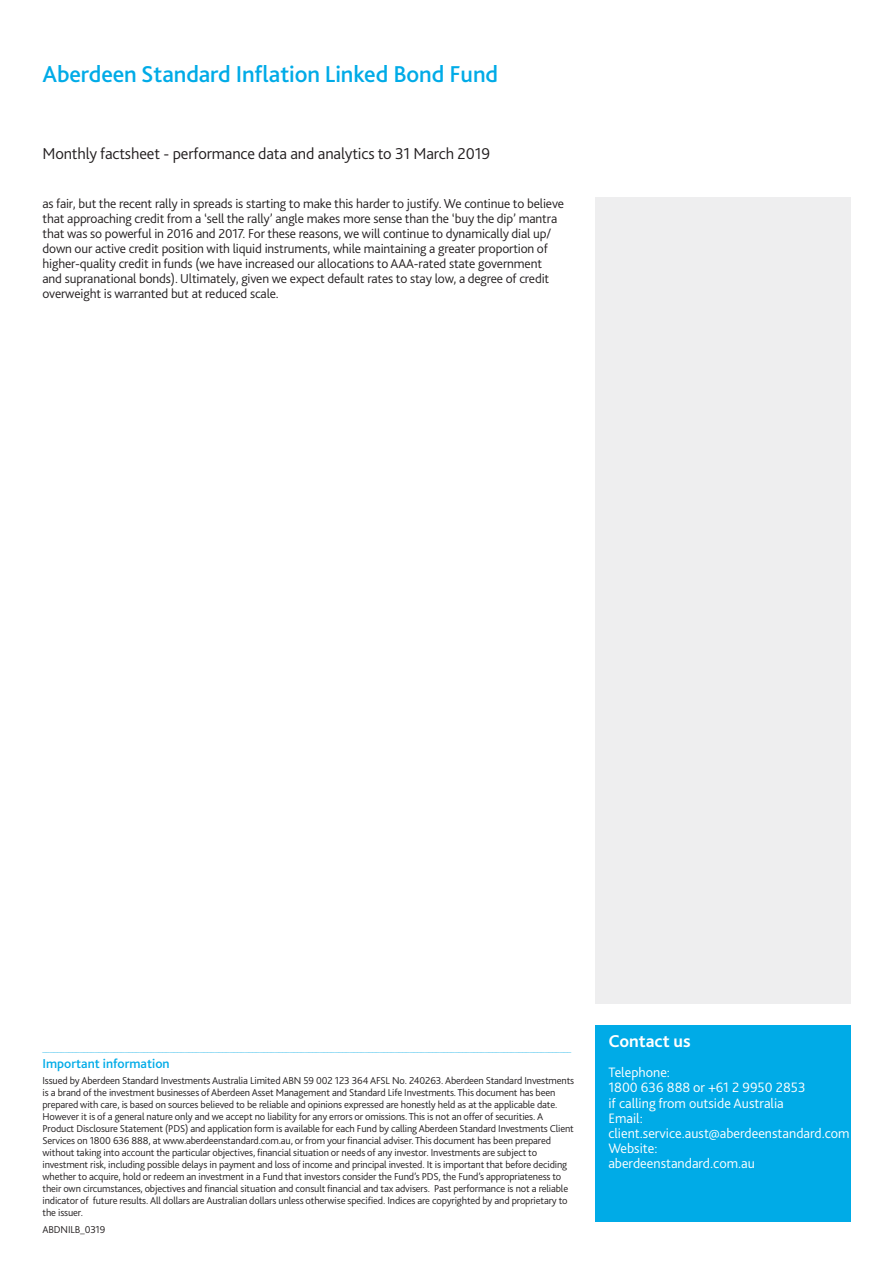
<style>
.page{position:relative;width:893px;height:1263px;background:#fff}
.page>*{position:absolute;margin:0;border:0;box-sizing:border-box;transform-origin:0 0}
.t1{font:500 24px "Bliss 2";letter-spacing:-.005em;color:#00abe7}
.t2{font:700 18px "Bliss 2";color:#fff}
.t3{font:300 16.5px "Bliss 2";letter-spacing:-.01em;color:#231f20}
.t4{font:300 14.25px/15px "Bliss 2";color:#fff}
.t5{font:300 13.5px/15px "Bliss 2";letter-spacing:-.01em;color:#231f20}
.t6{font:500 13.5px "Bliss 2";color:#00abe7}
.t7{font:300 10.5px/12px "Bliss 2";letter-spacing:-.015em;color:#231f20}
.t8{font:7.5px "Times New Roman";color:#00abe7}
</style>
<div class="page">
<div style="left:595px;top:197px;width:255px;height:806px;background:#eeeeef"></div>
<div style="left:595px;top:1025px;width:255px;height:196px;background:#00abe7"></div>
<h1 class="t1" style="left:43px;top:59px;width:457px">Aberdeen Standard Inflation Linked Bond Fund</h1>
<h3 class="t3" style="left:43px;top:143px;width:449px">Monthly factsheet - performance data and analytics to 31 March 2019</h3>
<p class="t5" style="left:43px;top:196px;width:523px">as fair, but the recent rally in spreads is starting to make this harder to justify. We continue to believe that approaching credit from a ‘sell the rally’ angle makes more sense than the ‘buy the dip’ mantra that was so powerful in 2016 and 2017. For these reasons, we will continue to dynamically dial up/ down our active credit position with liquid instruments, while maintaining a greater proportion of higher-quality credit in funds (we have increased our allocations to AAA-rated state government and supranational bonds). Ultimately, given we expect default rates to stay low, a degree of credit overweight is warranted but at reduced scale.</p>
<p class="t8" style="left:43px;top:1043px;width:530px">_____________________________________________________________________________________________________________________________________________</p>
<p class="t6" style="left:43px;top:1054px;width:129px">Important information</p>
<p class="t7" style="left:43px;top:1074px;width:533px">Issued by Aberdeen Standard Investments Australia Limited ABN 59 002 123 364 AFSL No. 240263. Aberdeen Standard Investments is a brand of the investment businesses of Aberdeen Asset Management and Standard Life Investments. This document has been prepared with care, is based on sources believed to be reliable and opinions expressed are honestly held as at the applicable date.<br>However it is of a general nature only and we accept no liability for any errors or omissions. This is not an offer of securities. A Product Disclosure Statement (PDS) and application form is available for each Fund by calling Aberdeen Standard Investments Client Services on 1800 636 888, at www.aberdeenstandard.com.au, or from your financial adviser. This document has been prepared without taking into account the particular objectives, financial situation or needs of any investor. Investments are subject to investment risk, including possible delays in payment and loss of income and principal invested. It is important that before deciding whether to acquire, hold or redeem an investment in a Fund that investors consider the Fund’s PDS, the Fund’s appropriateness to their own circumstances, objectives and financial situation and consult financial and tax advisers. Past performance is not a reliable indicator of future results. All dollars are Australian dollars unless otherwise specified. Indices are copyrighted by and proprietary to the issuer.</p>
<p class="t7" style="left:43px;top:1223px;width:64px">ABDNILB_0319</p>
<h2 class="t2" style="left:608px;top:1030px;width:84px">Contact us</h2>
<h3 class="t4" style="left:608px;top:1065px;width:243px">Telephone:<br>1800 636 888 or +61 2 9950 2853<br>if calling from outside Australia<br>Email: client.service.aust@aberdeenstandard.com<br>Website:<br>aberdeenstandard.com.au</h3>
</div>
